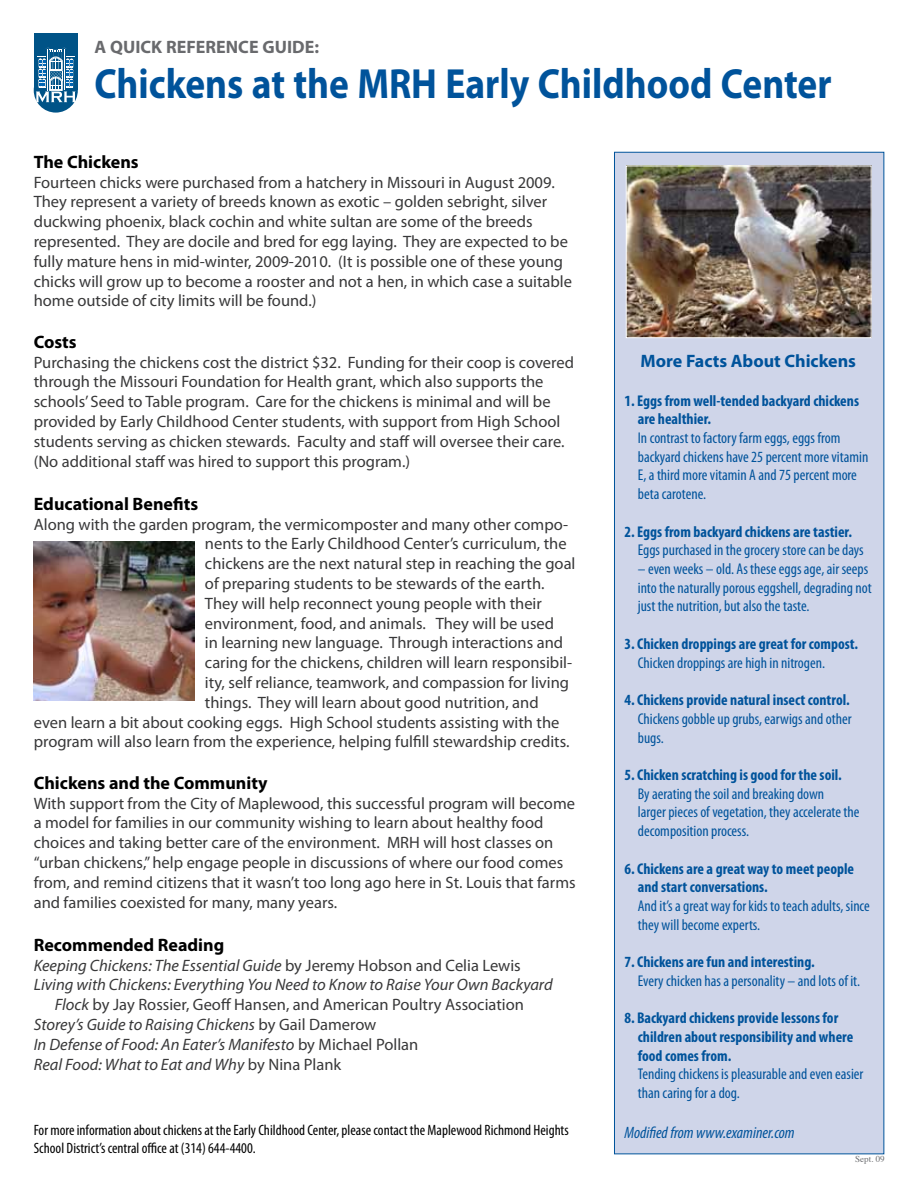
<style>
.page{position:relative;width:918px;height:1188px;background:#fff}
.page>*{position:absolute;margin:0;border:0;box-sizing:border-box;transform-origin:0 0}
.t1{font:700 42.3px "Myriad Pro";color:#00539b;scale:.88 1}
.t2{font:700 18px "Myriad Pro";color:#000}
.t3{font:700 18px "Myriad Pro";color:#00539b}
.t4{font:700 18px "Myriad Pro";color:#696a6d}
.t5{font:16.5px/19.8px "Myriad Pro";color:#383839}
.t6{font:italic 16.5px "Myriad Pro";color:#383839}
.t7{font:italic condensed 16.5px "Myriad Pro";color:#00539b}
.t8{font:condensed 15.6px/18.8px "Myriad Pro";color:#00539b}
.t9{font:700 condensed 15.6px/18.8px "Myriad Pro";color:#00539b}
.t10{font:condensed 15px/18px "Myriad Pro";color:#000}
.t11{font:9px "Times";color:#6f7073}
.s1{font-style:normal}
.s2{font-style:italic}
</style>
<div class="page">
<div style="left:614px;top:152px;width:270px;height:1002px;background:#cfd5e9;border:1px solid #00539b"></div>
<svg style="left:34px;top:68px;width:44px;height:45px"></svg>
<div style="left:34px;top:34px;width:44px;height:56px;background:#005387"></div>
<svg style="left:36px;top:48px;width:39px;height:54px"></svg>
<img style="left:34px;top:541px;width:160px;height:160px">
<img style="left:628px;top:168px;width:241px;height:168px">
<div style="left:626px;top:166px;width:245px;height:172px;border:1px solid #fff"></div>
<p class="t4" style="left:94px;top:35px;width:226px">A QUICK REFERENCE GUIDE:</p>
<h1 class="t1" style="left:94px;top:56px;width:839px">Chickens at the MRH Early Childhood Center</h1>
<p class="t2" style="left:34px;top:150px;width:106px">The Chickens</p>
<p class="t5" style="left:34px;top:172px;width:540px">Fourteen chicks were purchased from a hatchery in Missouri in August 2009.<br>They represent a variety of breeds known as exotic – golden sebright, silver duckwing phoenix, black cochin and white sultan are some of the breeds represented. They are docile and bred for egg laying. They are expected to be fully mature hens in mid-winter, 2009-2010. (It is possible one of these young chicks will grow up to become a rooster and not a hen, in which case a suitable home outside of city limits will be found.)</p>
<p class="t2" style="left:34px;top:330px;width:44px">Costs</p>
<p class="t5" style="left:34px;top:352px;width:542px">Purchasing the chickens cost the district $32. Funding for their coop is covered through the Missouri Foundation for Health grant, which also supports the schools’ Seed to Table program. Care for the chickens is minimal and will be provided by Early Childhood Center students, with support from High School students serving as chicken stewards. Faculty and staff will oversee their care. (No additional staff was hired to support this program.)</p>
<p class="t2" style="left:34px;top:492px;width:166px">Educational Benefits</p>
<p class="t5" style="left:34px;top:514px;width:536px">Along with the garden program, the vermicomposter and many other compo-</p>
<p class="t5" style="left:205px;top:534px;width:363px">nents to the Early Childhood Center’s curriculum, the</p>
<p class="t5" style="left:205px;top:554px;width:372px">chickens are the next natural step in reaching the goal</p>
<p class="t5" style="left:205px;top:573px;width:341px">of preparing students to be stewards of the earth.</p>
<p class="t5" style="left:205px;top:593px;width:338px">They will help reconnect young people with their</p>
<p class="t5" style="left:205px;top:613px;width:351px">environment, food, and animals. They will be used</p>
<p class="t5" style="left:205px;top:633px;width:360px">in learning new language. Through interactions and</p>
<p class="t5" style="left:205px;top:653px;width:369px">caring for the chickens, children will learn responsibil-</p>
<p class="t5" style="left:205px;top:672px;width:366px">ity, self reliance, teamwork, and compassion for living</p>
<p class="t5" style="left:205px;top:692px;width:335px">things. They will learn about good nutrition, and</p>
<p class="t5" style="left:34px;top:712px;width:527px">even learn a bit about cooking eggs. High School students assisting with the</p>
<p class="t5" style="left:34px;top:732px;width:537px">program will also learn from the experience, helping fulfill stewardship credits.</p>
<p class="t2" style="left:34px;top:771px;width:235px">Chickens and the Community</p>
<p class="t5" style="left:34px;top:793px;width:543px">With support from the City of Maplewood, this successful program will become a model for families in our community wishing to learn about healthy food choices and taking better care of the environment. MRH will host classes on “urban chickens,” help engage people in discussions of where our food comes from, and remind citizens that it wasn’t too long ago here in St. Louis that farms and families coexisted for many, many years.</p>
<p class="t2" style="left:34px;top:933px;width:192px">Recommended Reading</p>
<p class="t6" style="left:34px;top:955px;width:489px">Keeping Chickens: The Essential Guide <span class="s1">by Jeremy Hobson and Celia Lewis</span></p>
<p class="t6" style="left:34px;top:975px;width:521px">Living with Chickens: Everything You Need to Know to Raise Your Own Backyard</p>
<p class="t5" style="left:55px;top:995px;width:471px"><span class="s2">Flock</span> by Jay Rossier, Geoff Hansen, and American Poultry Association</p>
<p class="t6" style="left:34px;top:1014px;width:344px">Storey’s Guide to Raising Chickens <span class="s1">by Gail Damerow</span></p>
<p class="t6" style="left:34px;top:1034px;width:386px">In Defense of Food: An Eater’s Manifesto <span class="s1">by Michael Pollan</span></p>
<p class="t6" style="left:34px;top:1054px;width:309px">Real Food: What to Eat and Why <span class="s1">by Nina Plank</span></p>
<p class="t10" style="left:34px;top:1121px;width:537px">For more information about chickens at the Early Childhood Center, please contact the Maplewood Richmond Heights<br>School District’s central office at (314) 644-4400.</p>
<p class="t3" style="left:641px;top:349px;width:217px">More Facts About Chickens</p>
<p class="t9" style="left:638px;top:391px;width:223px;text-indent:-13px">1. Eggs from well-tended backyard chickens are healthier.</p>
<p class="t8" style="left:638px;top:428px;width:232px">In contrast to factory farm eggs, eggs from backyard chickens have 25 percent more vitamin E, a third more vitamin A and 75 percent more beta carotene.</p>
<p class="t9" style="left:624px;top:522px;width:229px">2. Eggs from backyard chickens are tastier.</p>
<p class="t8" style="left:638px;top:541px;width:227px">Eggs purchased in the grocery store can be days</p>
<p class="t8" style="left:638px;top:559px;width:235px">– even weeks – old. As these eggs age, air seeps into the naturally porous eggshell, degrading not just the nutrition, but also the taste.</p>
<p class="t9" style="left:624px;top:634px;width:235px">3. Chicken droppings are great for compost.</p>
<p class="t8" style="left:638px;top:653px;width:189px">Chicken droppings are high in nitrogen.</p>
<p class="t9" style="left:624px;top:690px;width:227px">4. Chickens provide natural insect control.</p>
<p class="t8" style="left:638px;top:709px;width:215px">Chickens gobble up grubs, earwigs and other bugs.</p>
<p class="t9" style="left:624px;top:765px;width:219px">5. Chicken scratching is good for the soil.</p>
<p class="t8" style="left:638px;top:784px;width:223px">By aerating the soil and breaking down<br>larger pieces of vegetation, they accelerate the decomposition process.</p>
<p class="t9" style="left:638px;top:859px;width:218px;text-indent:-13px">6. Chickens are a great way to meet people and start conversations.</p>
<p class="t8" style="left:638px;top:896px;width:234px">And it’s a great way for kids to teach adults, since they will become experts.</p>
<p class="t9" style="left:624px;top:952px;width:192px">7. Chickens are fun and interesting.</p>
<p class="t8" style="left:638px;top:971px;width:224px">Every chicken has a personality – and lots of it.</p>
<p class="t9" style="left:638px;top:1008px;width:217px;text-indent:-13px">8. Backyard chickens provide lessons for children about responsibility and where food comes from.</p>
<p class="t8" style="left:638px;top:1065px;width:227px">Tending chickens is pleasurable and even easier than caring for a dog.</p>
<p class="t7" style="left:624px;top:1122px;width:172px">Modified from www.examiner.com</p>
<p class="t11" style="left:855px;top:1151px;width:31px">Sept. 09</p>
</div>
